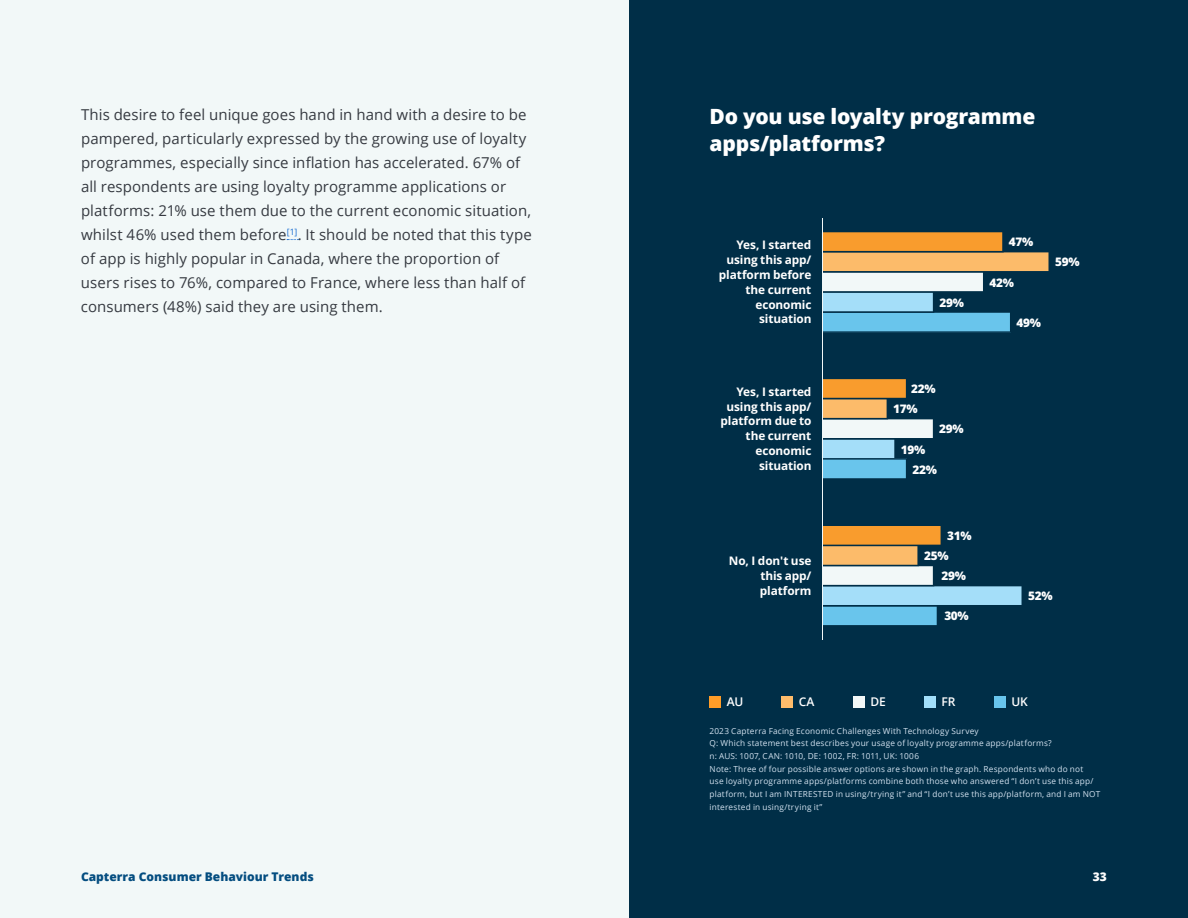
<style>
.page{position:relative;width:1188px;height:918px;background:#fff}
.page>*{position:absolute;margin:0;border:0;box-sizing:border-box;transform-origin:0 0}
.t1{font:800 21px/27px "Open Sans";letter-spacing:-.01em;color:#fff}
.t2{font:15px/24px "Open Sans";letter-spacing:.005em;color:#363a41}
.t3{font:800 12px "Open Sans";color:#044d80}
.t4{font:600 12px "Open Sans";letter-spacing:-.01em;color:#fff}
.t5{font:800 12px "Open Sans";color:#fff}
.t6{font:700 11.85px/14.9px "Open Sans";letter-spacing:-.01em;color:#fff;text-align:right}
.t7{font:800 11.85px/20.1px "Open Sans";letter-spacing:-.025em;color:#fff}
.t8{font:8.25px/12.8px "Open Sans";letter-spacing:.025em;color:#d2e1ef}
</style>
<div class="page">
<div style="left:629px;top:0;width:559px;height:918px;background:#002e47"></div>
<div style="left:0;top:0;width:629px;height:918px;background:#f2f8f8"></div>
<svg style="left:821px;top:379px;width:112px;height:100px"></svg>
<svg style="left:821px;top:526px;width:201px;height:100px"></svg>
<svg style="left:821px;top:232px;width:228px;height:101px"></svg>
<hr style="left:822px;top:218px;width:1px;height:422px;background:#f2f8f8">
<div style="left:710px;top:696px;width:11px;height:11px;background:#ff9d28"></div>
<div style="left:781px;top:696px;width:12px;height:11px;background:#ffbc6b"></div>
<div style="left:853px;top:696px;width:11px;height:11px;background:#f2f8f8"></div>
<div style="left:924px;top:696px;width:12px;height:11px;background:#a2dffa"></div>
<div style="left:994px;top:696px;width:11px;height:11px;background:#68c5ed"></div>
<p class="t2" style="left:81px;top:102px;width:452px">This desire to feel unique goes hand in hand with a desire to be pampered, particularly expressed by the growing use of loyalty programmes, especially since inflation has accelerated. 67% of all respondents are using loyalty programme applications or platforms: 21% use them due to the current economic situation, whilst 46% used them before<sup>[1]</sup>. It should be noted that this type of app is highly popular in Canada, where the proportion of users rises to 76%, compared to France, where less than half of consumers (48%) said they are using them.</p>
<h1 class="t1" style="left:710px;top:102px;width:327px">Do you use loyalty programme apps/platforms?</h1>
<p class="t7" style="left:1009px;top:231px;width:26px">47%</p>
<p class="t6" style="left:719px;top:237px;width:94px">Yes, I started using this app/ platform before the current economic situation</p>
<p class="t7" style="left:990px;top:272px;width:26px">42%</p>
<p class="t7" style="left:940px;top:292px;width:26px">29%</p>
<p class="t7" style="left:1017px;top:312px;width:26px">49%</p>
<p class="t7" style="left:1055px;top:251px;width:26px">59%</p>
<p class="t6" style="left:721px;top:384px;width:92px">Yes, I started using this app/ platform due to the current economic situation</p>
<p class="t7" style="left:893px;top:378px;width:44px;text-indent:18px">22%<br>17%</p>
<p class="t7" style="left:939px;top:418px;width:26px">29%</p>
<p class="t7" style="left:913px;top:439px;width:26px;text-indent:-12px">19%<br>22%</p>
<p class="t6" style="left:760px;top:553px;width:53px;text-align:justify;text-indent:-31px">No, I don't use this app/ platform</p>
<p class="t7" style="left:924px;top:525px;width:49px;text-indent:23px">31%<br>25%</p>
<p class="t7" style="left:941px;top:565px;width:26px">29%</p>
<p class="t7" style="left:944px;top:606px;width:26px">30%</p>
<p class="t7" style="left:1028px;top:585px;width:26px">52%</p>
<p class="t4" style="left:727px;top:694px;width:18px">AU</p>
<p class="t4" style="left:799px;top:694px;width:17px">CA</p>
<p class="t4" style="left:870px;top:694px;width:17px">DE</p>
<p class="t4" style="left:942px;top:694px;width:15px">FR</p>
<p class="t4" style="left:1011px;top:694px;width:18px">UK</p>
<p class="t8" style="left:710px;top:724px;width:392px">2023 Capterra Facing Economic Challenges With Technology Survey<br>Q: Which statement best describes your usage of loyalty programme apps/platforms?<br>n: AUS: 1007, CAN: 1010, DE: 1002, FR: 1011, UK: 1006<br>Note: Three of four possible answer options are shown in the graph. Respondents who do not<br>use loyalty programme apps/platforms combine both those who answered “I don’t use this app/ platform, but I am INTERESTED in using/trying it” and “I don’t use this app/platform, and I am NOT interested in using/trying it”</p>
<p class="t3" style="left:81px;top:867px;width:234px">Capterra Consumer Behaviour Trends</p>
<p class="t5" style="left:1093px;top:867px;width:16px">33</p>
</div>
